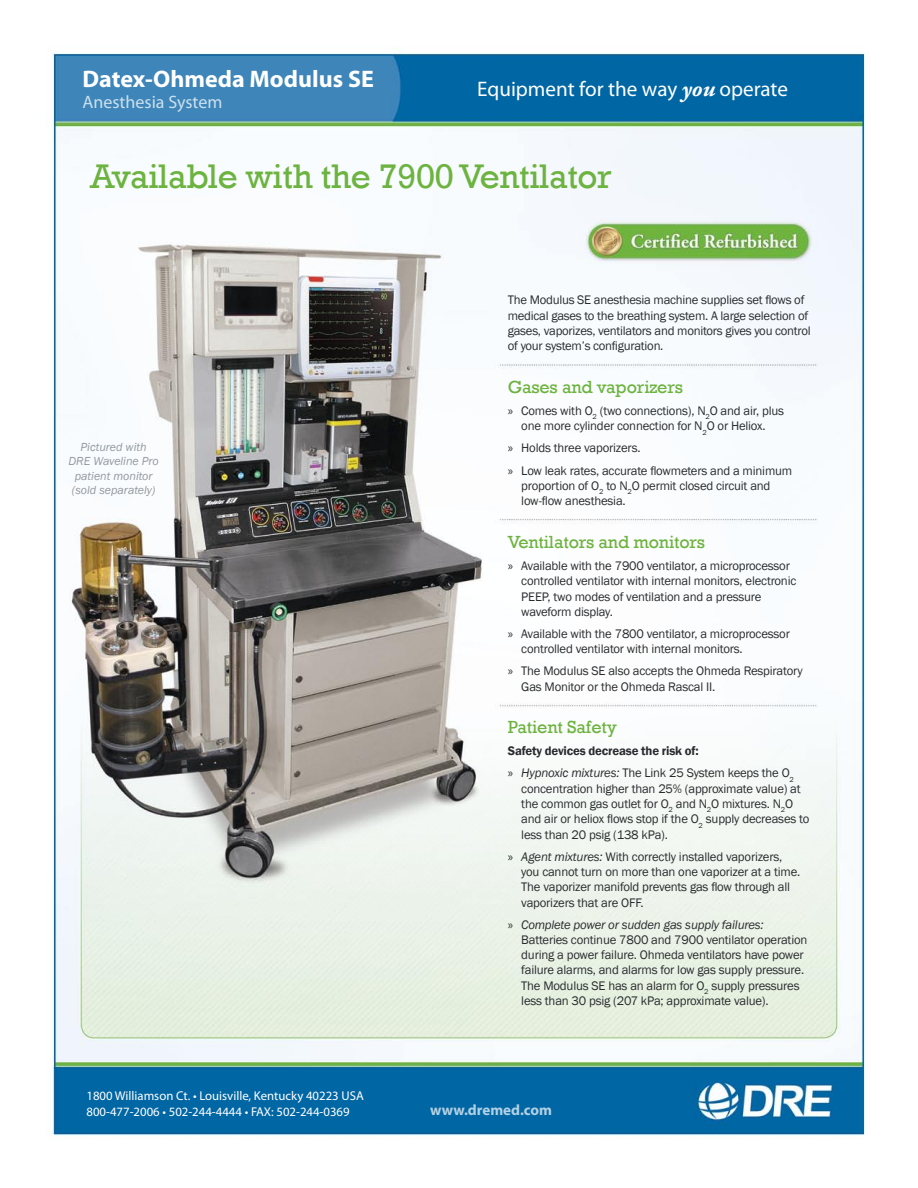
<style>
.page{position:relative;width:918px;height:1188px;background:#fff}
.page>*{position:absolute;margin:0;border:0;box-sizing:border-box;transform-origin:0 0}
.t1{font:35.1px "Rockwell";letter-spacing:-.01em;color:#6db33f}
.t2{font:700 24px "Myriad Pro";color:#fff}
.t3{font:21.15px "Myriad Pro";color:#fff}
.t4{font:18px "Rockwell";letter-spacing:-.01em;color:#6db33f}
.t5{font:18px "Myriad Pro";color:#cce0ed}
.t6{font:700 15px "Myriad Pro";color:#b3d1e4}
.t7{font:12.75px/15.3px "Franklin Gothic";letter-spacing:-.015em;color:#292c2e}
.t8{font:12.75px/15.3px "Myriad Pro";color:#fff}
.t9{font:600 12.75px/22px "Franklin Gothic";letter-spacing:-.015em;color:#292c2e}
.t10{font:italic 12px/14.4px "Franklin Gothic";color:#92999d;text-align:center}
.s1{font-family:"Adobe Garamond Pro";font-weight:700;font-style:italic;font-size:23.25px}
.s2{font-family:"Myriad Pro"}
.s3{font-family:"Myriad Pro";font-weight:400}
.s4{font-weight:400;font-style:italic}
.s5{font-weight:400}
.s6{font-style:italic}
</style>
<div class="page">
<img style="left:47px;top:52px;width:818px;height:1084px">
<h2 class="t2" style="left:82px;top:63px;width:293px">Datex-Ohmeda Modulus SE</h2>
<h3 class="t5" style="left:82px;top:91px;width:142px">Anesthesia System</h3>
<h3 class="t3" style="left:477px;top:76px;width:312px">Equipment for the way <span class="s1">you</span> operate</h3>
<h1 class="t1" style="left:90px;top:156px;width:523px">Available with the 7900 Ventilator</h1>
<p class="t10" style="left:68px;top:440px;width:92px">Pictured with<br>DRE Waveline Pro patient monitor (sold separately)</p>
<p class="t8" style="left:87px;top:1088px;width:279px">1800 Williamson Ct. • Louisville, Kentucky 40223 USA<br>800-477-2006 • 502-244-4444 • FAX: 502-244-0369</p>
<p class="t7" style="left:508px;top:293px;width:304px">The Modulus SE anesthesia machine supplies set flows of medical gases to the breathing system. A large selection of gases, vaporizes, ventilators and monitors gives you control of your system’s configuration.</p>
<h3 class="t4" style="left:508px;top:377px;width:177px">Gases and vaporizers</h3>
<p class="t7" style="left:508px;top:404px;width:278px;text-align:center"><span class="s2">»</span> Comes with O<sub>2</sub> (two connections), N<sub>2</sub>O and air, plus one more cylinder connection for N<sub>2</sub>O or Heliox.</p>
<p class="t7" style="left:508px;top:437px;width:286px;line-height:22px"><span class="s2">»</span> Holds three vaporizers.<br><span class="s2">»</span> Low leak rates, accurate flowmeters and a minimum</p>
<p class="t7" style="left:521px;top:478px;width:251px">proportion of O<sub>2</sub> to N<sub>2</sub>O permit closed circuit and low-flow anesthesia.</p>
<h3 class="t4" style="left:508px;top:531px;width:199px">Ventilators and monitors</h3>
<p class="t7" style="left:521px;top:558px;width:277px;text-indent:-14px"><span class="s2">»</span> Available with the 7900 ventilator, a microprocessor controlled ventilator with internal monitors, electronic PEEP, two modes of ventilation and a pressure waveform display.</p>
<p class="t7" style="left:521px;top:626px;width:270px;text-indent:-14px"><span class="s2">»</span> Available with the 7800 ventilator, a microprocessor controlled ventilator with internal monitors.</p>
<p class="t7" style="left:521px;top:664px;width:283px;text-indent:-14px"><span class="s2">»</span> The Modulus SE also accepts the Ohmeda Respiratory<br>Gas Monitor or the Ohmeda Rascal II.</p>
<h3 class="t4" style="left:508px;top:717px;width:111px">Patient Safety</h3>
<p class="t9" style="left:508px;top:740px;width:288px">Safety devices decrease the risk of:<br><span class="s3">»</span> <span class="s4">Hypnoxic mixtures:</span> <span class="s5">The Link 25 System keeps the O</span><sub>2</sub></p>
<p class="t7" style="left:521px;top:781px;width:290px">concentration higher than 25% (approximate value) at the common gas outlet for O<sub>2</sub> and N<sub>2</sub>O mixtures. N<sub>2</sub>O and air or heliox flows stop if the O<sub>2</sub> supply decreases to less than 20 psig (138 kPa).</p>
<p class="t7" style="left:521px;top:849px;width:281px;text-indent:-13px"><span class="s2">»</span> <span class="s6">Agent mixtures:</span> With correctly installed vaporizers, you cannot turn on more than one vaporizer at a time.<br>The vaporizer manifold prevents gas flow through all vaporizers that are OFF.</p>
<p class="t7" style="left:521px;top:917px;width:288px;text-indent:-14px"><span class="s2">»</span> <span class="s6">Complete power or sudden gas supply failures:<br></span>Batteries continue 7800 and 7900 ventilator operation during a power failure. Ohmeda ventilators have power failure alarms, and alarms for low gas supply pressure.<br>The Modulus SE has an alarm for O<sub>2</sub> supply pressures less than 30 psig (207 kPa; approximate value).</p>
<p class="t6" style="left:430px;top:1100px;width:124px">www.dremed.com</p>
</div>
